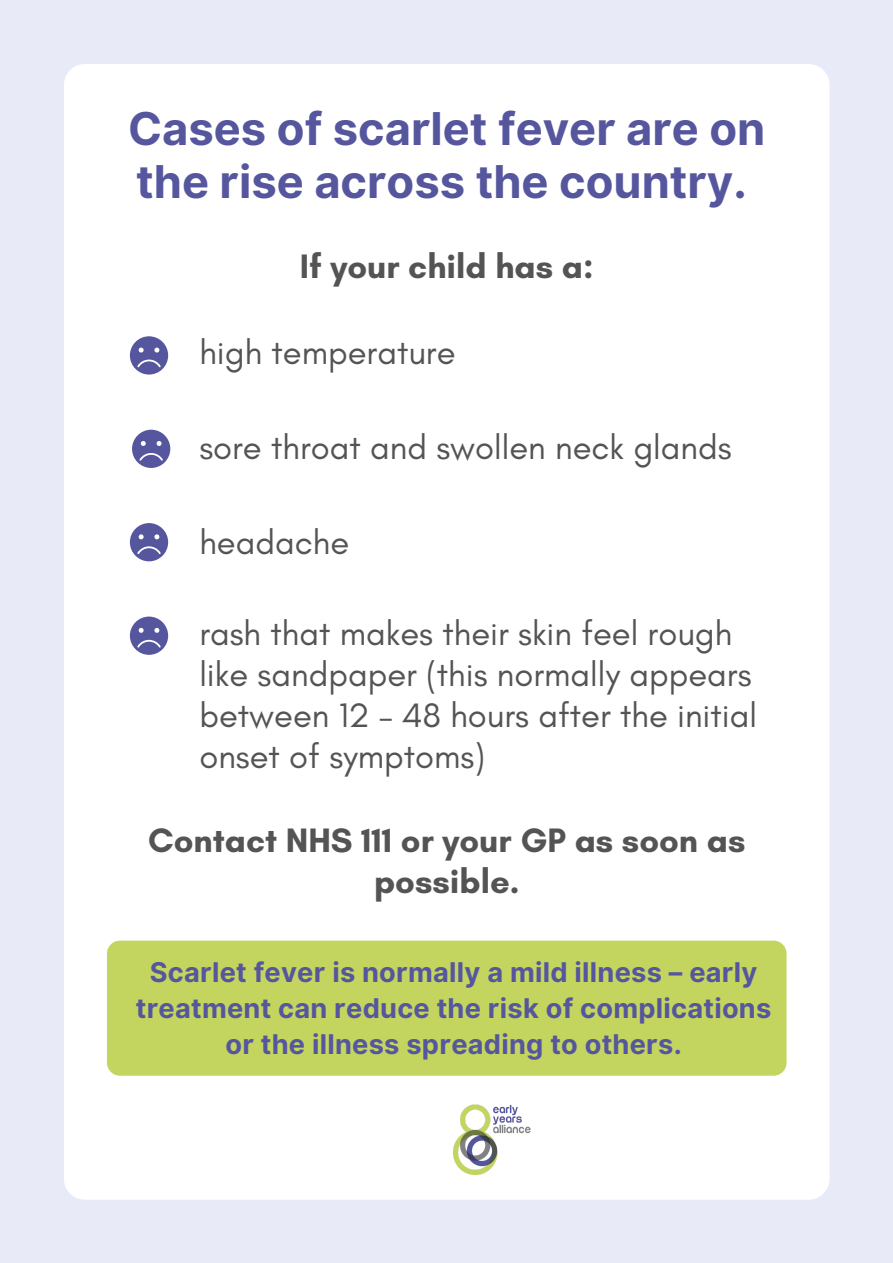
<style>
.page{position:relative;width:893px;height:1263px;background:#e9eaf7}
.page>*{position:absolute;margin:0;border:0;box-sizing:border-box;transform-origin:0 0}
.t1{font:700 45.22px/52.9px "Inter";color:#56569e}
.t2{font:34.5px/41.1px "Glacial Indifference";color:#545454}
.t3{font:700 34.5px/41.1px "Glacial Indifference";color:#545454;text-align:center}
.t4{font:700 27.15px/36px "Inter";letter-spacing:.01em;color:#56569e;text-align:center}
</style>
<div class="page">
<div style="left:64px;top:64px;width:765px;height:1136px;background:#fff;border-radius:21px"></div>
<div style="left:107px;top:940px;width:679px;height:136px;background:#c3d55f;border-radius:13px"></div>
<img style="left:453px;top:1104px;width:78px;height:70px">
<svg style="left:130px;top:336px;width:38px;height:39px"></svg>
<svg style="left:132px;top:430px;width:38px;height:38px"></svg>
<svg style="left:130px;top:523px;width:38px;height:38px"></svg>
<svg style="left:130px;top:616px;width:38px;height:39px"></svg>
<h1 class="t1" style="left:128px;top:102px;width:638px">Cases of scarlet fever are on the rise across the country.</h1>
<p class="t3" style="left:300px;top:245px;width:295px">If your child has a:</p>
<p class="t2" style="left:199px;top:331px;width:258px">high temperature</p>
<p class="t2" style="left:199px;top:426px;width:534px">sore throat and swollen neck glands</p>
<p class="t2" style="left:199px;top:521px;width:151px">headache</p>
<p class="t2" style="left:199px;top:612px;width:559px">rash that makes their skin feel rough like sandpaper (this normally appears between 12 – 48 hours after the initial onset of symptoms)</p>
<p class="t3" style="left:148px;top:819px;width:599px">Contact NHS 111 or your GP as soon as possible.</p>
<p class="t4" style="left:136px;top:954px;width:637px">Scarlet fever is normally a mild illness – early treatment can reduce the risk of complications or the illness spreading to others.</p>
</div>
